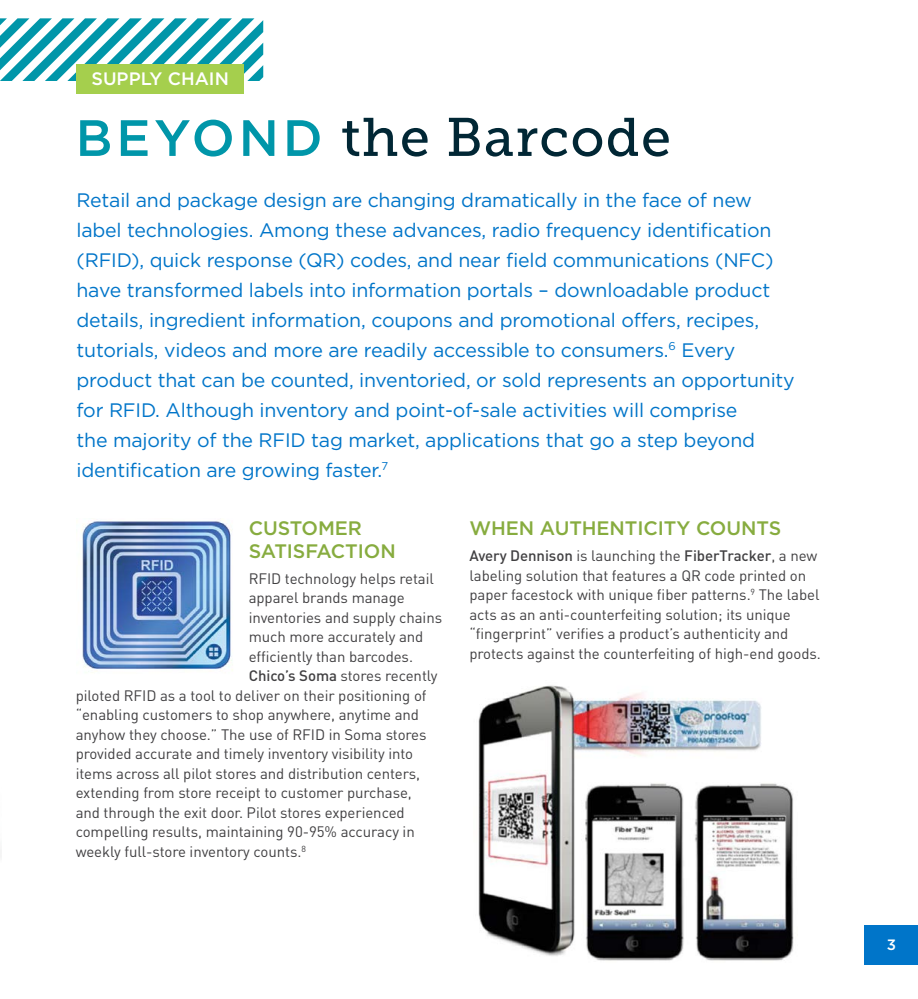
<style>
.page{position:relative;width:918px;height:999px;background:#fff}
.page>*{position:absolute;margin:0;border:0;box-sizing:border-box;transform-origin:0 0}
.t1{font:54px "Museo Slab 500";letter-spacing:.025em;color:#012735}
.t2{font:19.5px/30px "Gotham";letter-spacing:-.01em;color:#0075c9}
.t3{font:500 19.5px/22.5px "Gotham";letter-spacing:-.005em;color:#87ac3f}
.t4{font:500 18px "Gotham";color:#fff}
.t5{font:15px/19.5px "DINOT";letter-spacing:-.005em;color:#414042}
.t6{font:500 15px "Gotham";color:#fff}
.s1{font-family:"Gotham";font-weight:500;font-size:51px;color:#0096a9}
.s2{font-weight:500}
</style>
<div class="page">
<svg style="left:0;top:18px;width:263px;height:63px"></svg>
<img style="left:478px;top:685px;width:316px;height:276px">
<div style="left:76px;top:64px;width:168px;height:29px;background:#a5cf4d"></div>
<div style="left:865px;top:926px;width:53px;height:39px;background:#0075c9"></div>
<img style="left:81px;top:520px;width:152px;height:152px">
<p class="t4" style="left:92px;top:68px;width:139px">SUPPLY CHAIN</p>
<h1 class="t1" style="left:76px;top:107px;width:597px"><span class="s1">BEYOND</span> the Barcode</h1>
<p class="t2" style="left:76px;top:185px;width:720px">Retail and package design are changing dramatically in the face of new label technologies. Among these advances, radio frequency identification (RFID), quick response (QR) codes, and near field communications (NFC) have transformed labels into information portals – downloadable product details, ingredient information, coupons and promotional offers, recipes, tutorials, videos and more are readily accessible to consumers.<sup>6</sup> Every product that can be counted, inventoried, or sold represents an opportunity for RFID. Although inventory and point-of-sale activities will comprise<br>the majority of the RFID tag market, applications that go a step beyond identification are growing faster.<sup>7</sup></p>
<h2 class="t3" style="left:249px;top:517px;width:149px">CUSTOMER<br>SATISFACTION</h2>
<p class="t5" style="left:249px;top:568px;width:187px">RFID technology helps retail</p>
<p class="t5" style="left:249px;top:588px;width:158px">apparel brands manage</p>
<p class="t5" style="left:249px;top:607px;width:195px">inventories and supply chains</p>
<p class="t5" style="left:249px;top:627px;width:176px">much more accurately and</p>
<p class="t5" style="left:249px;top:646px;width:166px">efficiently than barcodes.</p>
<p class="t5" style="left:249px;top:666px;width:190px"><span class="s2">Chico’s Soma</span> stores recently</p>
<p class="t5" style="left:76px;top:685px;width:352px">piloted RFID as a tool to deliver on their positioning of</p>
<p class="t5" style="left:76px;top:705px;width:345px">“enabling customers to shop anywhere, anytime and</p>
<p class="t5" style="left:76px;top:724px;width:352px">anyhow they choose.” The use of RFID in Soma stores</p>
<p class="t5" style="left:76px;top:744px;width:339px">provided accurate and timely inventory visibility into</p>
<p class="t5" style="left:76px;top:763px;width:346px">items across all pilot stores and distribution centers,</p>
<p class="t5" style="left:76px;top:783px;width:338px">extending from store receipt to customer purchase,</p>
<p class="t5" style="left:76px;top:802px;width:331px">and through the exit door. Pilot stores experienced</p>
<p class="t5" style="left:76px;top:822px;width:341px">compelling results, maintaining 90-95% accuracy in</p>
<p class="t5" style="left:76px;top:841px;width:232px">weekly full-store inventory counts.<sup>8</sup></p>
<h2 class="t3" style="left:470px;top:517px;width:313px">WHEN AUTHENTICITY COUNTS</h2>
<p class="t5" style="left:470px;top:546px;width:353px"><span class="s2">Avery Dennison</span> is launching the <span class="s2">FiberTracker</span>, a new labeling solution that features a QR code printed on paper facestock with unique fiber patterns.<sup>9</sup> The label acts as an anti-counterfeiting solution; its unique “fingerprint” verifies a product’s authenticity and protects against the counterfeiting of high-end goods.</p>
<p class="t6" style="left:887px;top:936px;width:11px">3</p>
</div>
